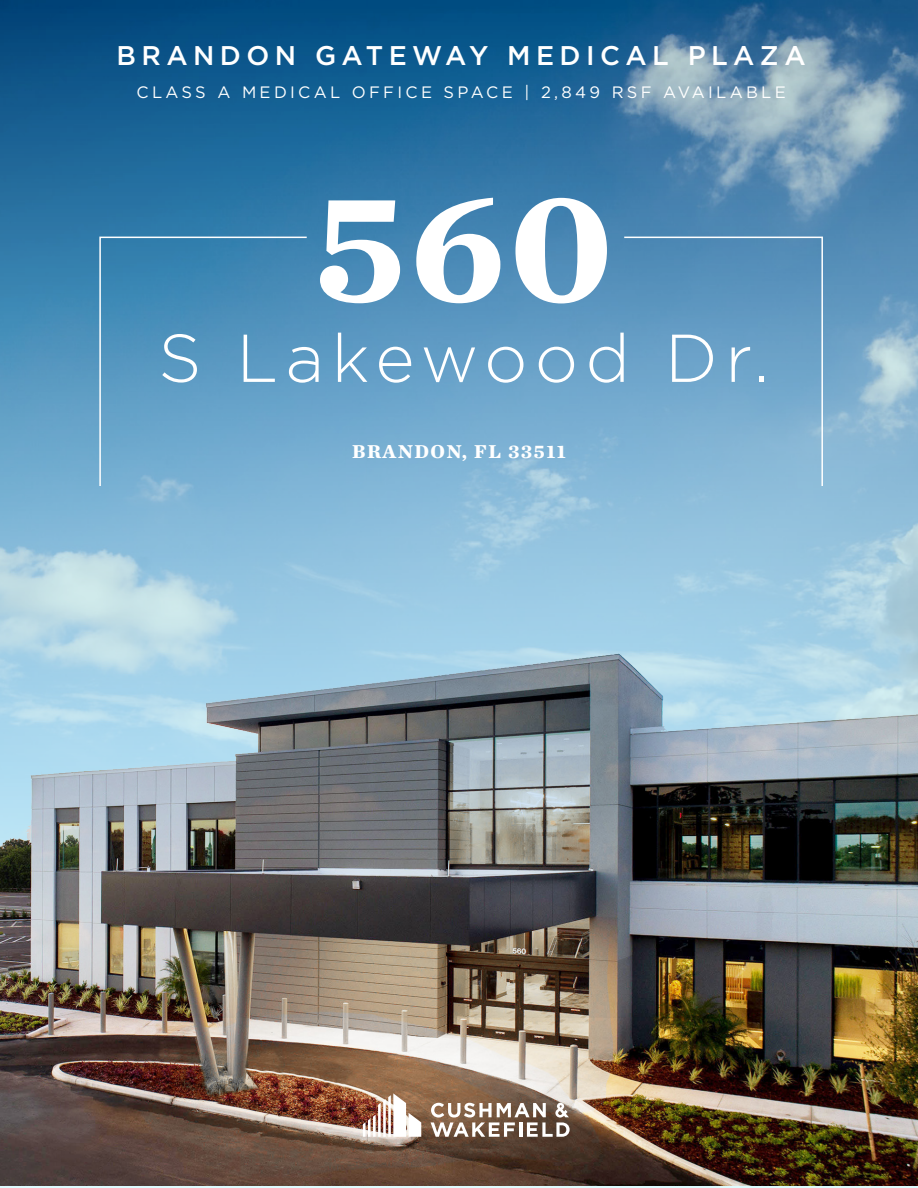
<style>
.page{position:relative;width:918px;height:1188px;background:#fff}
.page>*{position:absolute;margin:0;border:0;box-sizing:border-box;transform-origin:0 0}
.t1{font:700 160.5px "Chronicle Text G2";color:#fff}
.t2{font:300 67.5px "Gotham";letter-spacing:.11em;color:#fff}
.t3{font:500 27px "Gotham";letter-spacing:.2em;color:#fff}
.t4{font:700 19.5px "Chronicle Text G2";letter-spacing:.075em;color:#fff}
.t5{font:16.5px "Gotham";letter-spacing:.2em;color:#fff}
</style>
<div class="page">
<img style="left:0;top:1017px;width:918px;height:169px">
<img style="left:0;top:1px;width:918px;height:1016px">
<svg style="left:99px;top:236px;width:209px;height:252px;background:#5999c2"></svg>
<svg style="left:623px;top:236px;width:201px;height:252px;background:#6ea4c8"></svg>
<img style="left:363px;top:1093px;width:58px;height:44px">
<svg style="left:431px;top:1103px;width:139px;height:34px"></svg>
<p class="t3" style="left:117px;top:37px;width:691px">BRANDON GATEWAY MEDICAL PLAZA</p>
<p class="t5" style="left:137px;top:81px;width:651px">CLASS A MEDICAL OFFICE SPACE | 2,849 RSF AVAILABLE</p>
<p class="t1" style="left:315px;top:117px;width:299px">560</p>
<p class="t2" style="left:158px;top:315px;width:612px">S Lakewood Dr.</p>
<p class="t4" style="left:352px;top:436px;width:215px">BRANDON, FL 33511</p>
</div>
